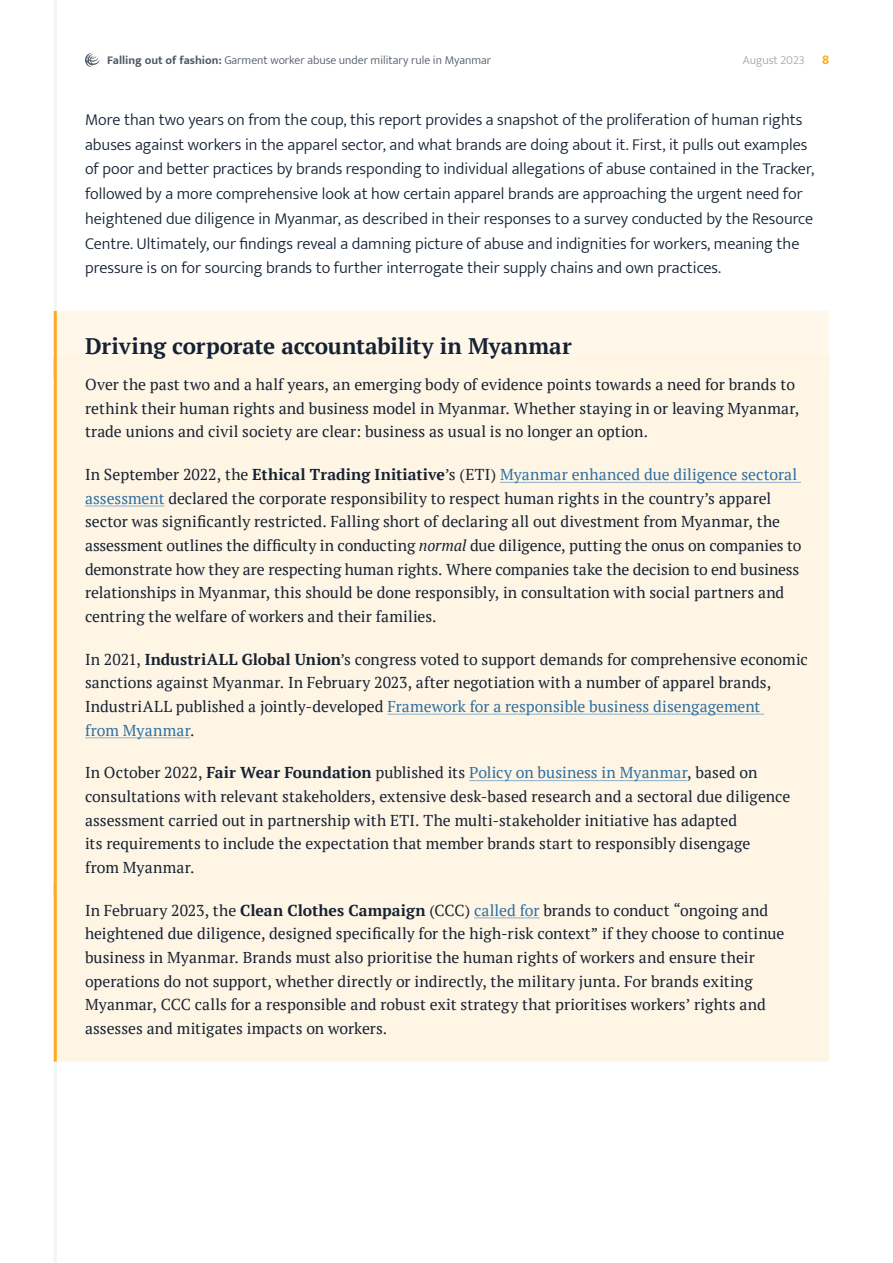
<style>
.page{position:relative;width:893px;height:1263px;background:#fff}
.page>*{position:absolute;margin:0;border:0;box-sizing:border-box;transform-origin:0 0}
.Insight_Title{font:700 22.5px "PT Serif";color:#152234}
.Body{font:300 16.5px/24.8px "Mukta";color:#152234}
.Insight{font:15.75px/23.7px "PT Serif";color:#152234}
.t1{font:700 13.5px "Mukta";color:#ffaa23}
.t2{font:300 12px "Mukta";color:#505967}
.t3{font:300 12px "Mukta";color:#a1a7ae}
.s1{font-weight:700}
.s2{color:#2e6fa1}
.s3{font-style:italic}
</style>
<div class="page">
<hr style="left:54px;top:0;width:3px;height:1263px;background:#e8e9eb">
<div style="left:57px;top:311px;width:772px;height:46px;background:#fff7e9"></div>
<hr style="left:54px;top:311px;width:3px;height:68px;background:#ffaa23">
<div style="left:57px;top:357px;width:772px;height:525px;background:#fff5e4"></div>
<hr style="left:54px;top:357px;width:3px;height:539px;background:#ffaa23">
<hr style="left:500px;top:482px;width:301px;height:1px;background:#96b7d0">
<hr style="left:85px;top:505px;width:80px;height:2px;background:#96b7d0">
<hr style="left:387px;top:714px;width:377px;height:1px;background:#96b7d0">
<hr style="left:85px;top:737px;width:105px;height:1px;background:#96b7d0">
<hr style="left:469px;top:780px;width:218px;height:1px;background:#96b7d0">
<div style="left:57px;top:882px;width:772px;height:179px;background:#fff5e4"></div>
<hr style="left:54px;top:882px;width:3px;height:179px;background:#ffaa23">
<hr style="left:474px;top:917px;width:65px;height:1px;background:#96b7d0">
<svg style="left:85px;top:53px;width:15px;height:14px"></svg>
<p class="t2" style="left:107px;top:53px;width:385px"><span class="s1">Falling out of fashion:</span> Garment worker abuse under military rule in Myanmar</p>
<p class="t3" style="left:743px;top:53px;width:63px">August 2023</p>
<p class="t1" style="left:822px;top:51px;width:9px">8</p>
<p class="Body" style="left:85px;top:107px;width:731px">More than two years on from the coup, this report provides a snapshot of the proliferation of human rights abuses against workers in the apparel sector, and what brands are doing about it. First, it pulls out examples of poor and better practices by brands responding to individual allegations of abuse contained in the Tracker, followed by a more comprehensive look at how certain apparel brands are approaching the urgent need for heightened due diligence in Myanmar, as described in their responses to a survey conducted by the Resource Centre. Ultimately, our findings reveal a damning picture of abuse and indignities for workers, meaning the pressure is on for sourcing brands to further interrogate their supply chains and own practices.</p>
<p class="Insight_Title" style="left:85px;top:331px;width:488px">Driving corporate accountability in Myanmar</p>
<p class="Insight" style="left:85px;top:373px;width:716px">Over the past two and a half years, an emerging body of evidence points towards a need for brands to rethink their human rights and business model in Myanmar. Whether staying in or leaving Myanmar, trade unions and civil society are clear: business as usual is no longer an option.</p>
<p class="Insight" style="left:85px;top:463px;width:718px">In September 2022, the <span class="s1">Ethical Trading Initiative</span>’s (ETI) <span class="s2">Myanmar enhanced due diligence sectoral assessment</span> declared the corporate responsibility to respect human rights in the country’s apparel sector was significantly restricted. Falling short of declaring all out divestment from Myanmar, the assessment outlines the difficulty in conducting <span class="s3">normal</span> due diligence, putting the onus on companies to demonstrate how they are respecting human rights. Where companies take the decision to end business relationships in Myanmar, this should be done responsibly, in consultation with social partners and centring the welfare of workers and their families.</p>
<p class="Insight" style="left:85px;top:647px;width:724px">In 2021, <span class="s1">IndustriALL Global Union</span>’s congress voted to support demands for comprehensive economic sanctions against Myanmar. In February 2023, after negotiation with a number of apparel brands, IndustriALL published a jointly-developed <span class="s2">Framework for a responsible business disengagement<br>from Myanmar</span>.</p>
<p class="Insight" style="left:85px;top:761px;width:707px">In October 2022, <span class="s1">Fair Wear Foundation</span> published its <span class="s2">Policy on business in Myanmar</span>, based on consultations with relevant stakeholders, extensive desk-based research and a sectoral due diligence assessment carried out in partnership with ETI. The multi-stakeholder initiative has adapted<br>its requirements to include the expectation that member brands start to responsibly disengage<br>from Myanmar.</p>
<p class="Insight" style="left:85px;top:898px;width:701px">In February 2023, the <span class="s1">Clean Clothes Campaign</span> (CCC) <span class="s2">called for</span> brands to conduct “ongoing and heightened due diligence, designed specifically for the high-risk context” if they choose to continue business in Myanmar. Brands must also prioritise the human rights of workers and ensure their operations do not support, whether directly or indirectly, the military junta. For brands exiting Myanmar, CCC calls for a responsible and robust exit strategy that prioritises workers’ rights and assesses and mitigates impacts on workers.</p>
</div>
